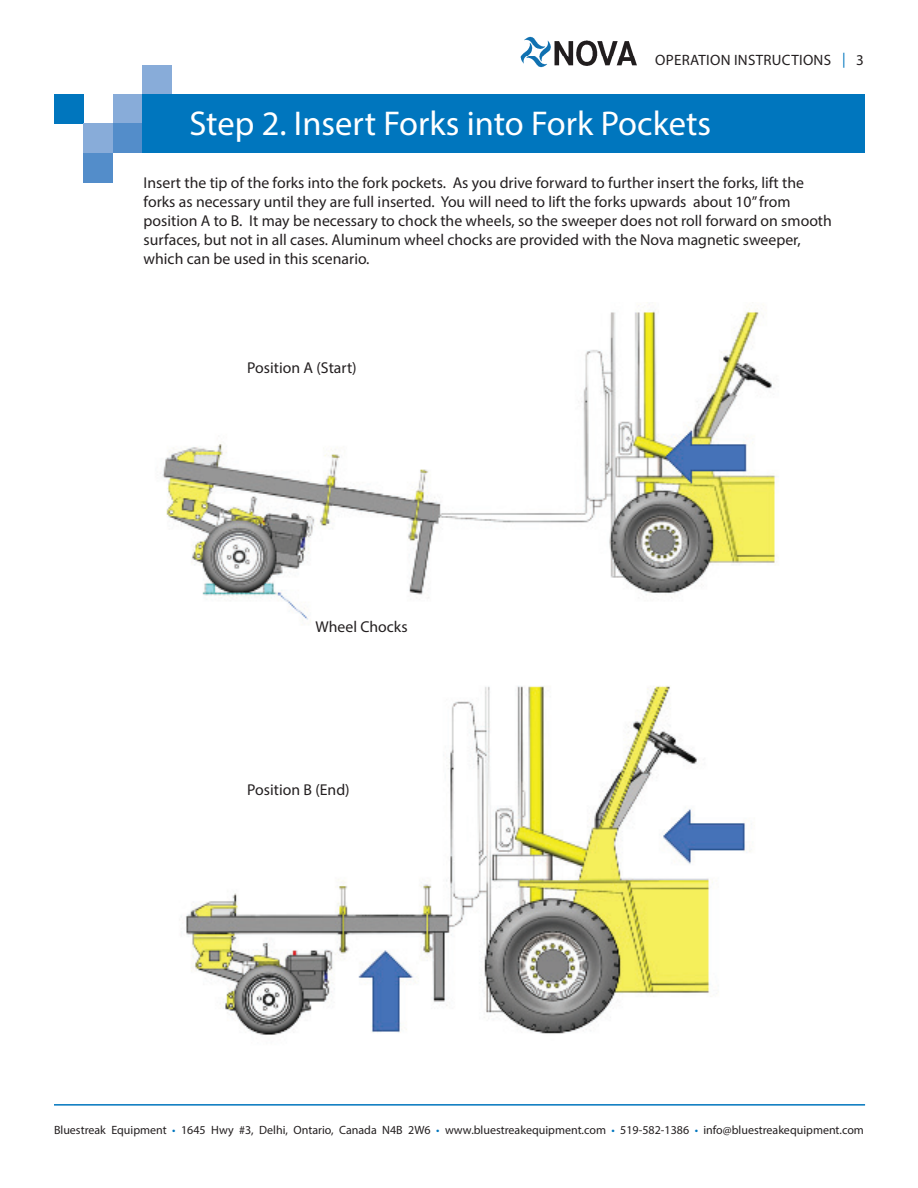
<style>
.page{position:relative;width:918px;height:1188px;background:#fff}
.page>*{position:absolute;margin:0;border:0;box-sizing:border-box;transform-origin:0 0}
.t1{font:34.5px "Myriad Pro";color:#fff}
.t2{font:15.75px/18.9px "Myriad Pro";color:#231f20}
.t3{font:15px "Myriad Pro";letter-spacing:.02em;color:#231f20}
.t4{font:12px "Myriad Pro";color:#231f20}
.s1{color:#0076be}
</style>
<div class="page">
<hr style="left:54px;top:1104px;width:811px;height:2px;background:#0076be">
<img style="left:520px;top:36px;width:117px;height:32px">
<div style="left:55px;top:95px;width:29px;height:29px;background:#0076be"></div>
<div style="left:113px;top:95px;width:29px;height:29px;background:#88acd9"></div>
<div style="left:113px;top:124px;width:29px;height:29px;background:#538dca"></div>
<div style="left:84px;top:124px;width:29px;height:29px;background:#88acd9"></div>
<div style="left:84px;top:153px;width:29px;height:29px;background:#538dca"></div>
<div style="left:142px;top:66px;width:29px;height:29px;background:#88acd9"></div>
<div style="left:142px;top:95px;width:723px;height:58px;background:#0076be"></div>
<img style="left:162px;top:302px;width:614px;height:734px">
<p class="t3" style="left:655px;top:51px;width:210px">OPERATION INSTRUCTIONS <span class="s1">|</span> 3</p>
<h1 class="t1" style="left:189px;top:102px;width:523px">Step 2. Insert Forks into Fork Pockets</h1>
<p class="t2" style="left:144px;top:173px;width:690px">Insert the tip of the forks into the fork pockets. As you drive forward to further insert the forks, lift the forks as necessary until they are full inserted. You will need to lift the forks upwards about 10” from position A to B. It may be necessary to chock the wheels, so the sweeper does not roll forward on smooth surfaces, but not in all cases. Aluminum wheel chocks are provided with the Nova magnetic sweeper, which can be used in this scenario.</p>
<p class="t2" style="left:247px;top:358px;width:111px">Position A (Start)</p>
<p class="t2" style="left:316px;top:617px;width:94px">Wheel Chocks</p>
<p class="t2" style="left:247px;top:780px;width:104px">Position B (End)</p>
<p class="t4" style="left:54px;top:1123px;width:811px">Bluestreak Equipment <span class="s1">•</span> 1645 Hwy #3, Delhi, Ontario, Canada N4B 2W6 <span class="s1">•</span> www.bluestreakequipment.com <span class="s1">•</span> 519-582-1386 <span class="s1">•</span> info@bluestreakequipment.com</p>
</div>
